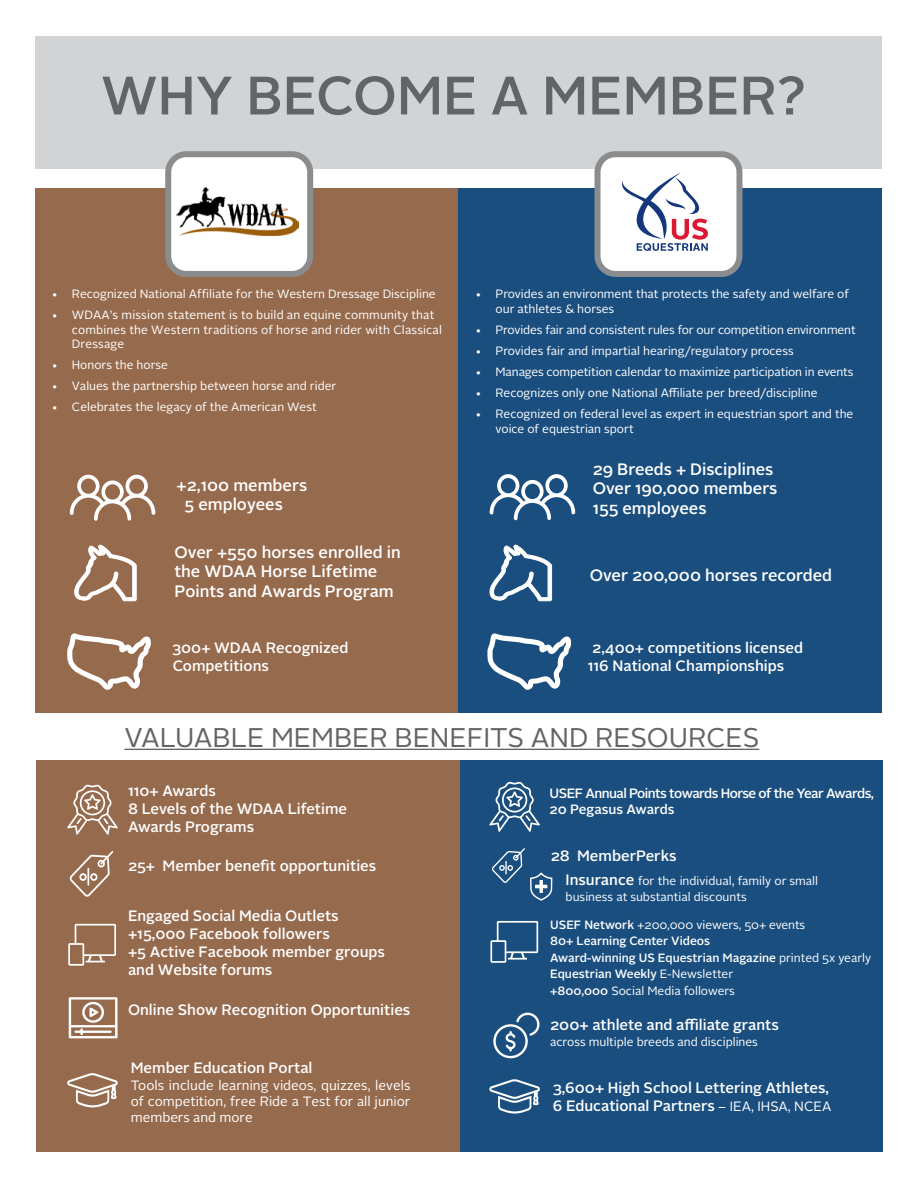
<style>
.page{position:relative;width:918px;height:1188px;background:#fff}
.page>*{position:absolute;margin:0;border:0;box-sizing:border-box;transform-origin:0 0}
.t1{font:500 54px "Alright Sans";color:#636466}
.t2{font:27px "Alright Sans";color:#636466}
.t3{font:500 16.5px/19.8px "Alright Sans";color:#fff}
.t4{font:500 15px/18px "Alright Sans";color:#fff}
.t5{font:13.5px/16.4px "Alright Sans";color:#fff;text-align:justify}
.t6{font:500 13.5px/16.2px "Alright Sans";letter-spacing:-.04em;color:#fff}
.t7{font:12px/14.4px "Alright Sans";color:#fff}
.t8{font:500 12px/16.5px "Alright Sans";color:#fff}
.s1{font-weight:500;font-size:15px}
.s2{font-size:13.5px}
.s3{font-weight:400}
.s4{font-weight:400;font-size:13.5px}
</style>
<div class="page">
<div style="left:35px;top:36px;width:846px;height:133px;background:#d1d3d4"></div>
<div style="left:458px;top:189px;width:423px;height:524px;background:#1a4e7f"></div>
<div style="left:459px;top:760px;width:423px;height:392px;background:#1a4e7f"></div>
<div style="left:35px;top:189px;width:423px;height:524px;background:#966a4d"></div>
<div style="left:36px;top:760px;width:423px;height:392px;background:#966a4d"></div>
<svg style="left:490px;top:474px;width:85px;height:46px"></svg>
<svg style="left:493px;top:1013px;width:47px;height:45px"></svg>
<svg style="left:70px;top:851px;width:43px;height:46px"></svg>
<svg style="left:69px;top:997px;width:49px;height:41px"></svg>
<svg style="left:67px;top:633px;width:84px;height:57px"></svg>
<svg style="left:487px;top:633px;width:84px;height:57px"></svg>
<svg style="left:67px;top:785px;width:51px;height:50px"></svg>
<svg style="left:489px;top:782px;width:51px;height:50px"></svg>
<svg style="left:75px;top:544px;width:62px;height:58px"></svg>
<svg style="left:490px;top:544px;width:62px;height:58px"></svg>
<svg style="left:67px;top:1073px;width:51px;height:34px"></svg>
<svg style="left:489px;top:1079px;width:51px;height:35px"></svg>
<hr style="left:124px;top:749px;width:635px;height:1px;background:#636466">
<div style="left:598px;top:154px;width:141px;height:120px;background:#fff;border-radius:18px"></div>
<div style="left:595px;top:151px;width:147px;height:126px;border:6px solid #8a8c8e;border-radius:18px"></div>
<div style="left:168px;top:154px;width:142px;height:120px;background:#fff;border-radius:18px"></div>
<div style="left:165px;top:151px;width:148px;height:126px;border:6px solid #8a8c8e;border-radius:18px"></div>
<svg style="left:622px;top:173px;width:86px;height:78px"></svg>
<img style="left:176px;top:188px;width:122px;height:47px">
<svg style="left:70px;top:475px;width:85px;height:46px"></svg>
<svg style="left:68px;top:924px;width:48px;height:42px"></svg>
<svg style="left:490px;top:921px;width:48px;height:42px"></svg>
<svg style="left:492px;top:848px;width:60px;height:53px"></svg>
<h1 class="t1" style="left:101px;top:58px;width:707px">WHY BECOME A MEMBER?</h1>
<p class="t7" style="left:52px;top:287px;width:386px">• Recognized National Affiliate for the Western Dressage Discipline</p>
<p class="t7" style="left:72px;top:308px;width:372px;text-indent:-20px">• WDAA’s mission statement is to build an equine community that combines the Western traditions of horse and rider with Classical<br>Dressage</p>
<p class="t7" style="left:52px;top:358px;width:118px">• Honors the horse</p>
<p class="t7" style="left:52px;top:379px;width:286px">• Values the partnership between horse and rider</p>
<p class="t7" style="left:52px;top:400px;width:267px">• Celebrates the legacy of the American West</p>
<h3 class="t3" style="left:185px;top:476px;width:124px;text-indent:-8px">+2,100 members<br>5 employees</h3>
<h3 class="t3" style="left:174px;top:542px;width:228px">Over +550 horses enrolled in the WDAA Horse Lifetime<br>Points and Awards Program</h3>
<p class="t4" style="left:172px;top:639px;width:178px">300+ WDAA Recognized<br>Competitions</p>
<p class="t7" style="left:496px;top:287px;width:355px;text-indent:-20px">• Provides an environment that protects the safety and welfare of our athletes &amp; horses</p>
<p class="t7" style="left:475px;top:323px;width:382px">• Provides fair and consistent rules for our competition environment</p>
<p class="t7" style="left:475px;top:344px;width:320px">• Provides fair and impartial hearing/regulatory process</p>
<p class="t7" style="left:475px;top:365px;width:380px">• Manages competition calendar to maximize participation in events</p>
<p class="t7" style="left:475px;top:386px;width:344px">• Recognizes only one National Affiliate per breed/discipline</p>
<p class="t7" style="left:496px;top:407px;width:359px;text-indent:-20px">• Recognized on federal level as expert in equestrian sport and the voice of equestrian sport</p>
<h3 class="t3" style="left:593px;top:459px;width:186px">29 Breeds + Disciplines<br>Over 190,000 members<br>155 employees</h3>
<h3 class="t3" style="left:590px;top:566px;width:244px">Over 200,000 horses recorded</h3>
<p class="t4" style="left:588px;top:639px;width:217px;text-indent:4px">2,400+ competitions licensed<br>116 National Championships</p>
<h2 class="t2" style="left:124px;top:719px;width:636px">VALUABLE MEMBER BENEFITS AND RESOURCES</h2>
<p class="t4" style="left:128px;top:782px;width:221px">110+ Awards<br>8 Levels of the WDAA Lifetime<br>Awards Programs</p>
<p class="t6" style="left:550px;top:785px;width:326px">USEF Annual Points towards Horse of the Year Awards,<br>20 Pegasus Awards</p>
<p class="t4" style="left:128px;top:857px;width:250px">25+ Member benefit opportunities</p>
<p class="t4" style="left:551px;top:847px;width:127px">28 MemberPerks</p>
<p class="t7" style="left:566px;top:873px;width:254px;line-height:16.5px"><span class="s1">Insurance</span> for the individual<span class="s2">,</span> family or small business at substantial discounts</p>
<p class="t4" style="left:128px;top:907px;width:259px">Engaged Social Media Outlets +15,000 Facebook followers<br>+5 Active Facebook member groups and Website forums</p>
<p class="t8" style="left:550px;top:916px;width:323px">USEF Network <span class="s3">+200,000 viewers, 50+ events<br></span>80+ Learning Center Videos<br>Award-winning US Equestrian Magazine <span class="s3">printed 5x yearly </span>Equestrian Weekly <span class="s3">E-Newsletter<br></span>+800,000 <span class="s3">Social Media followers</span></p>
<p class="t4" style="left:128px;top:1001px;width:284px">Online Show Recognition Opportunities</p>
<p class="t4" style="left:550px;top:1016px;width:230px">200+ athlete and affiliate grants</p>
<p class="t7" style="left:550px;top:1035px;width:209px">across multiple breeds and disciplines</p>
<p class="t4" style="left:131px;top:1059px;width:183px">Member Education Portal</p>
<p class="t5" style="left:131px;top:1077px;width:281px">Tools include learning videos, quizzes, levels of competition, free Ride a Test for all junior members and more</p>
<p class="t4" style="left:553px;top:1079px;width:280px">3,600+ High School Lettering Athletes,<br>6 Educational Partners <span class="s4">– IEA, IHSA, NCEA</span></p>
</div>
